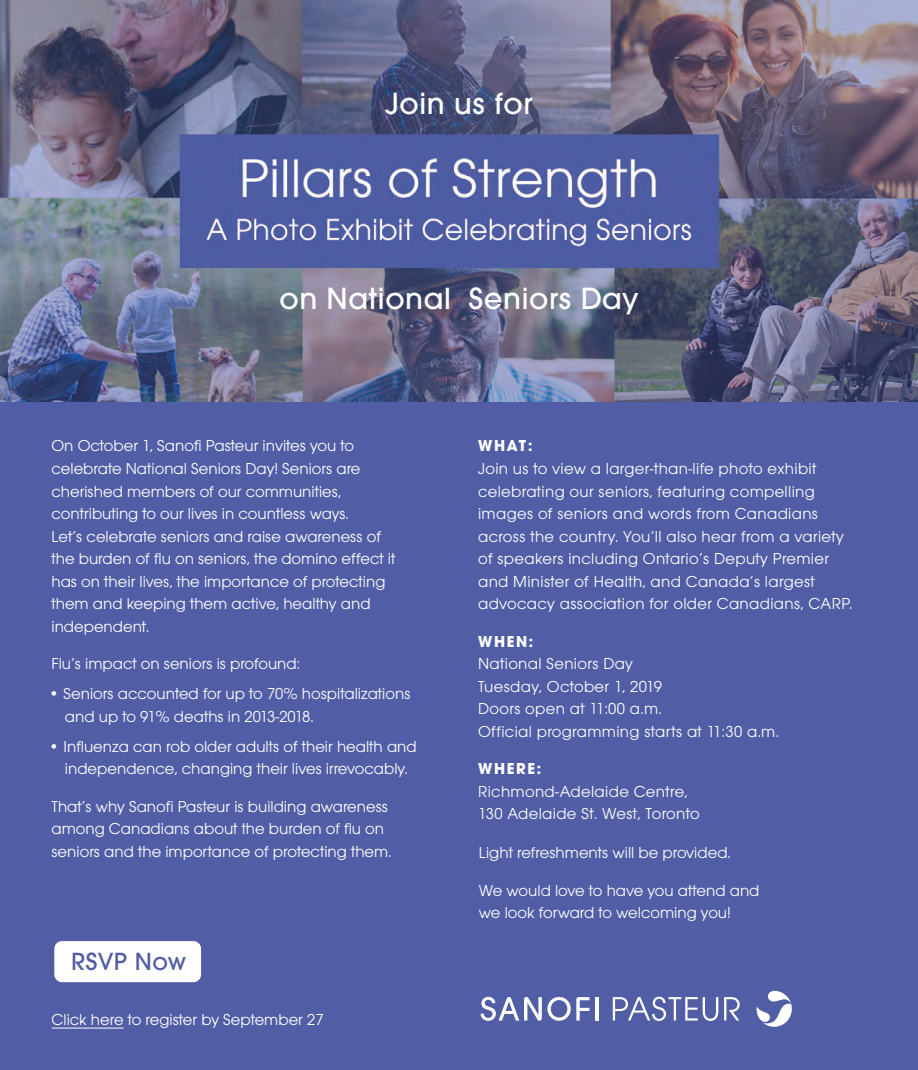
<style>
.page{position:relative;width:918px;height:1070px;background:#fff}
.page>*{position:absolute;margin:0;border:0;box-sizing:border-box;transform-origin:0 0}
.t1{font:500 31.95px "Avant Gard EF";letter-spacing:.02em;color:#fff}
.t2{font:500 25.8px "Avant Gard EF";letter-spacing:.02em;color:#515da4}
.t3{font:16.5px/22.5px "Avant Gard EF";color:#fff}
.t4{font:16.5px/22.5px "Avant Gard EF";letter-spacing:.02em;color:#fff}
.t5{font:700 16.5px "Avant Gard EF";letter-spacing:.1em;color:#fff}
</style>
<div class="page">
<img style="left:0;top:0;width:918px;height:403px">
<div style="left:0;top:403px;width:918px;height:667px;background:#515da4"></div>
<hr style="left:52px;top:1027px;width:72px;height:1px;background:#fff">
<div style="left:54px;top:941px;width:147px;height:41px;background:#fff;border-radius:8px"></div>
<hr style="left:596px;top:997px;width:3px;height:23px;background:#fff">
<svg style="left:481px;top:996px;width:108px;height:24px"></svg>
<svg style="left:757px;top:990px;width:35px;height:36px"></svg>
<svg style="left:613px;top:996px;width:105px;height:24px"></svg>
<svg style="left:724px;top:997px;width:16px;height:23px"></svg>
<h1 class="t1" style="left:385px;top:85px;width:149px">Join us for</h1>
<h1 class="t1" style="left:280px;top:279px;width:360px">on National Seniors Day</h1>
<p class="t3" style="left:51px;top:435px;width:345px">On October 1, Sanofi Pasteur invites you to celebrate National Seniors Day! Seniors are cherished members of our communities, contributing to our lives in countless ways.<br>Let’s celebrate seniors and raise awareness of the burden of flu on seniors, the domino effect it has on their lives, the importance of protecting them and keeping them active, healthy and independent.</p>
<p class="t3" style="left:51px;top:652px;width:250px">Flu’s impact on seniors is profound:</p>
<p class="t3" style="left:65px;top:682px;width:347px;text-indent:-16px">• Seniors accounted for up to 70% hospitalizations and up to 91% deaths in 2013-2018.</p>
<p class="t3" style="left:48px;top:735px;width:370px;text-align:center">• Influenza can rob older adults of their health and independence, changing their lives irrevocably.</p>
<p class="t3" style="left:51px;top:795px;width:342px">That’s why Sanofi Pasteur is building awareness among Canadians about the burden of flu on seniors and the importance of protecting them.</p>
<h2 class="t2" style="left:71px;top:946px;width:117px">RSVP Now</h2>
<p class="t3" style="left:52px;top:1008px;width:274px">Click here to register by September 27</p>
<p class="t5" style="left:478px;top:436px;width:56px">WHAT:</p>
<p class="t4" style="left:478px;top:457px;width:376px">Join us to view a larger-than-life photo exhibit celebrating our seniors, featuring compelling images of seniors and words from Canadians across the country. You’ll also hear from a variety of speakers including Ontario’s Deputy Premier and Minister of Health, and Canada’s largest advocacy association for older Canadians, CARP.</p>
<p class="t5" style="left:478px;top:631px;width:57px">WHEN:</p>
<p class="t4" style="left:478px;top:652px;width:302px">National Seniors Day<br>Tuesday, October 1, 2019<br>Doors open at 11:00 a.m.<br>Official programming starts at 11:30 a.m.</p>
<p class="t5" style="left:478px;top:758px;width:65px">WHERE:</p>
<p class="t4" style="left:478px;top:780px;width:223px">Richmond-Adelaide Centre,<br>130 Adelaide St. West, Toronto</p>
<p class="t3" style="left:479px;top:841px;width:253px">Light refreshments will be provided.</p>
<p class="t3" style="left:479px;top:879px;width:282px">We would love to have you attend and we look forward to welcoming you!</p>
</div>
